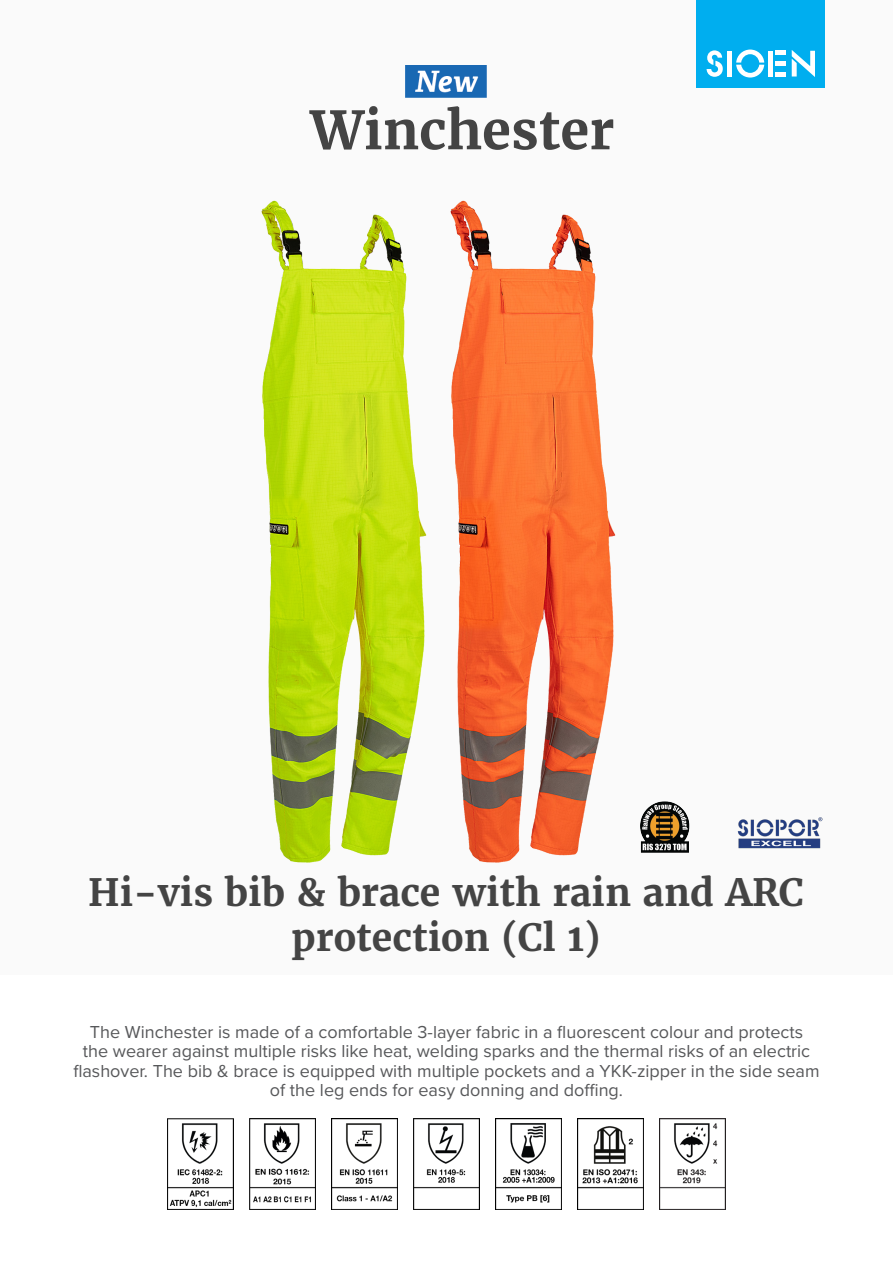
<style>
.page{position:relative;width:893px;height:1263px;background:#fff}
.page>*{position:absolute;margin:0;border:0;box-sizing:border-box;transform-origin:0 0}
.product_name{font:700 52.5px "Merriweather";color:#444}
.product_h2{font:700 37.5px/45px "Merriweather";color:#444;text-align:center}
.product_description{font:18px/19.5px "Proxima Nova";color:#57585a;text-align:center}
</style>
<div class="page">
<div style="left:0;top:0;width:893px;height:974px;background:#fafafa"></div>
<div style="left:697px;top:0;width:128px;height:88px;background:#00aeef"></div>
<svg style="left:707px;top:50px;width:16px;height:27px"></svg>
<svg style="left:736px;top:50px;width:28px;height:28px"></svg>
<div style="left:727px;top:51px;width:5px;height:26px;background:#fff"></div>
<div style="left:768px;top:51px;width:5px;height:26px;background:#fff"></div>
<div style="left:775px;top:72px;width:11px;height:5px;background:#fff"></div>
<div style="left:775px;top:61px;width:11px;height:5px;background:#fff"></div>
<hr style="left:775px;top:51px;width:11px;height:4px;background:#fff">
<svg style="left:792px;top:50px;width:23px;height:27px"></svg>
<img style="left:783px;top:817px;width:40px;height:32px">
<img style="left:167px;top:1118px;width:66px;height:92px">
<img style="left:249px;top:1118px;width:66px;height:92px">
<img style="left:331px;top:1118px;width:66px;height:92px">
<img style="left:413px;top:1118px;width:67px;height:92px">
<img style="left:495px;top:1118px;width:67px;height:92px">
<img style="left:577px;top:1118px;width:67px;height:92px">
<img style="left:659px;top:1118px;width:67px;height:92px">
<img style="left:261px;top:200px;width:37px;height:663px">
<img style="left:298px;top:200px;width:485px;height:663px">
<img style="left:406px;top:65px;width:80px;height:33px">
<p class="product_name" style="left:311px;top:97px;width:305px">Winchester</p>
<p class="product_h2" style="left:88px;top:869px;width:717px">Hi-vis bib &amp; brace with rain and ARC protection (Cl 1)</p>
<p class="product_description" style="left:73px;top:1021px;width:748px">The Winchester is made of a comfortable 3-layer fabric in a fluorescent colour and protects<br>the wearer against multiple risks like heat, welding sparks and the thermal risks of an electric flashover. The bib &amp; brace is equipped with multiple pockets and a YKK-zipper in the side seam of the leg ends for easy donning and doffing.</p>
</div>
